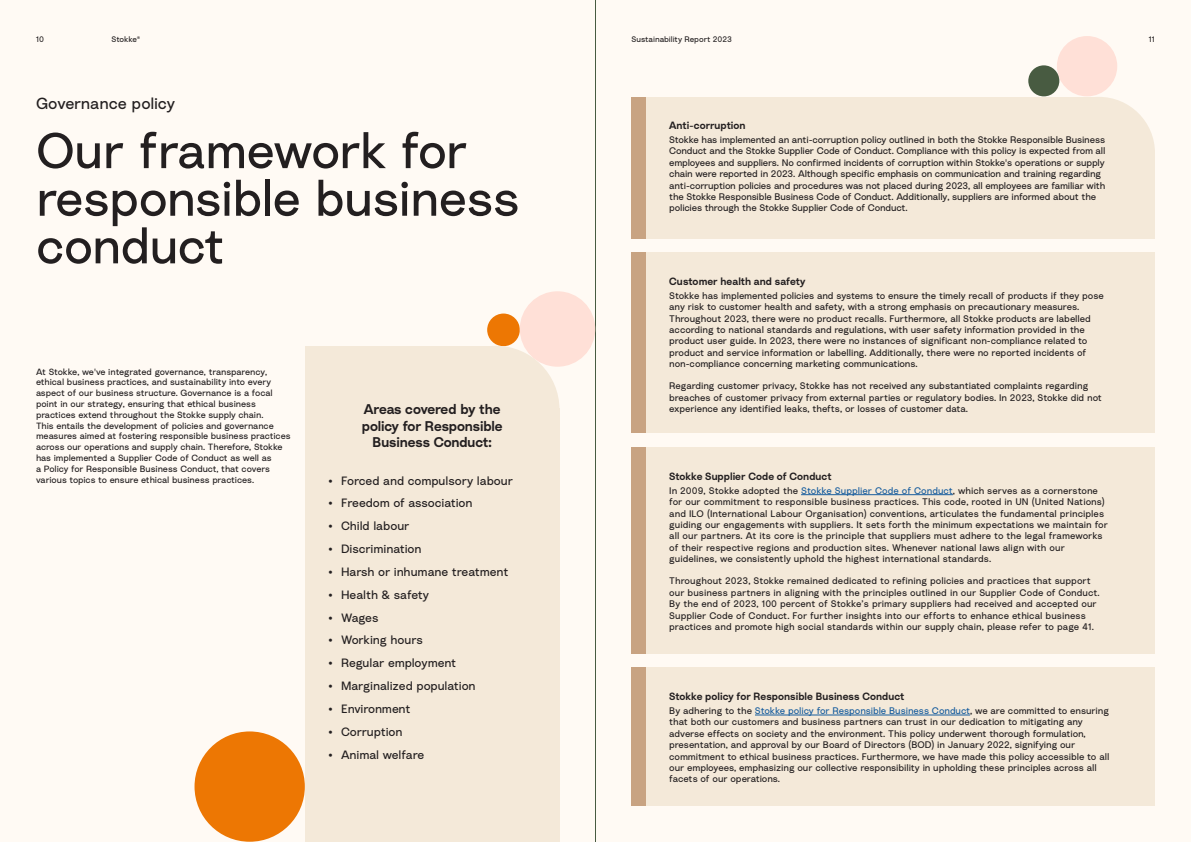
<style>
.page{position:relative;width:1191px;height:842px;background:#fff}
.page>*{position:absolute;margin:0;border:0;box-sizing:border-box;transform-origin:0 0}
.t1{font:50px/47.6px "Stokke";letter-spacing:-.02em;color:#231f20}
.t2{font:16px "Stokke";letter-spacing:-.01em;color:#231f20}
.t3{font:600 14px/16.8px "Stokke";letter-spacing:-.01em;color:#231f20;text-align:center}
.t4{font:12px "Stokke";letter-spacing:-.01em;color:#231f20}
.t5{font:600 10.5px "Stokke";letter-spacing:.005em;color:#231f20}
.t6{font:9.5px/11.4px "Stokke";letter-spacing:-.01em;color:#231f20}
.t7{font:9px/10.8px "Stokke";letter-spacing:-.01em;color:#231f20}
.t8{font:8px "Stokke";letter-spacing:-.005em;color:#231f20}
.s1{color:#175d9e}
</style>
<div class="page">
<div style="left:0;top:0;width:595px;height:842px;background:#fffaf4"></div>
<div style="left:595px;top:0;width:596px;height:842px;background:#fffaf4"></div>
<div style="left:1057px;top:36px;width:60px;height:60px;background:#ffe0d7;border-radius:50%"></div>
<div style="left:1028px;top:65px;width:31px;height:31px;background:#485b41;border-radius:50%"></div>
<div style="left:1042px;top:97px;width:113px;height:112px;background:#f4e9d9;border-radius:50%"></div>
<div style="left:645px;top:97px;width:449px;height:141px;background:#f4e9d9"></div>
<div style="left:1092px;top:153px;width:63px;height:85px;background:#f4e9d9"></div>
<div style="left:645px;top:253px;width:510px;height:180px;background:#f4e9d9"></div>
<div style="left:645px;top:448px;width:510px;height:206px;background:#f4e9d9"></div>
<div style="left:645px;top:668px;width:510px;height:138px;background:#f4e9d9"></div>
<div style="left:305px;top:409px;width:254px;height:433px;background:#f4e9d9"></div>
<div style="left:305px;top:346px;width:191px;height:193px;background:#f4e9d9"></div>
<hr style="left:755px;top:715px;width:215px;height:1px;background:#175d9e">
<hr style="left:801px;top:494px;width:152px;height:1px;background:#175d9e">
<div style="left:631px;top:97px;width:14px;height:141px;background:#c8a382"></div>
<div style="left:631px;top:253px;width:14px;height:180px;background:#c8a382"></div>
<div style="left:631px;top:448px;width:14px;height:206px;background:#c8a382"></div>
<div style="left:631px;top:668px;width:14px;height:138px;background:#c8a382"></div>
<div style="left:487px;top:314px;width:33px;height:32px;background:#ed7703;border-radius:50%"></div>
<hr style="left:595px;top:0;width:1px;height:842px;background:#485b41">
<div style="left:432px;top:346px;width:127px;height:127px;background:#f4e9d9;border-radius:50%"></div>
<div style="left:520px;top:291px;width:75px;height:76px;background:#ffe0d7;border-radius:50%"></div>
<div style="left:194px;top:731px;width:111px;height:111px;background:#ed7703;border-radius:50%"></div>
<p class="t8" style="left:36px;top:34px;width:9px">10</p>
<p class="t8" style="left:111px;top:34px;width:31px">Stokke®</p>
<p class="t8" style="left:631px;top:34px;width:102px">Sustainability Report 2023</p>
<p class="t8" style="left:1149px;top:34px;width:8px">11</p>
<h2 class="t2" style="left:36px;top:93px;width:141px">Governance policy</h2>
<h1 class="t1" style="left:36px;top:125px;width:485px">Our framework for responsible business conduct</h1>
<p class="t7" style="left:36px;top:366px;width:256px">At Stokke, we've integrated governance, transparency, ethical business practices, and sustainability into every aspect of our business structure. Governance is a focal point in our strategy, ensuring that ethical business practices extend throughout the Stokke supply chain.<br>This entails the development of policies and governance measures aimed at fostering responsible business practices across our operations and supply chain. Therefore, Stokke has implemented a Supplier Code of Conduct as well as<br>a Policy for Responsible Business Conduct, that covers various topics to ensure ethical business practices.</p>
<h3 class="t3" style="left:362px;top:400px;width:142px">Areas covered by the policy for Responsible<br>Business Conduct:</h3>
<p class="t4" style="left:328px;top:472px;width:186px">• Forced and compulsory labour</p>
<p class="t4" style="left:328px;top:495px;width:146px">• Freedom of association</p>
<p class="t4" style="left:328px;top:518px;width:83px">• Child labour</p>
<p class="t4" style="left:328px;top:541px;width:95px">• Discrimination</p>
<p class="t4" style="left:328px;top:563px;width:182px">• Harsh or inhumane treatment</p>
<p class="t4" style="left:328px;top:586px;width:102px">• Health &amp; safety</p>
<p class="t4" style="left:328px;top:609px;width:52px">• Wages</p>
<p class="t4" style="left:328px;top:632px;width:96px">• Working hours</p>
<p class="t4" style="left:328px;top:655px;width:130px">• Regular employment</p>
<p class="t4" style="left:328px;top:678px;width:149px">• Marginalized population</p>
<p class="t4" style="left:328px;top:700px;width:84px">• Environment</p>
<p class="t4" style="left:328px;top:723px;width:76px">• Corruption</p>
<p class="t4" style="left:328px;top:746px;width:97px">• Animal welfare</p>
<p class="t5" style="left:669px;top:118px;width:78px">Anti-corruption</p>
<p class="t6" style="left:669px;top:134px;width:438px">Stokke has implemented an anti-corruption policy outlined in both the Stokke Responsible Business Conduct and the Stokke Supplier Code of Conduct. Compliance with this policy is expected from all employees and suppliers. No confirmed incidents of corruption within Stokke's operations or supply chain were reported in 2023. Although specific emphasis on communication and training regarding anti-corruption policies and procedures was not placed during 2023, all employees are familiar with the Stokke Responsible Business Code of Conduct. Additionally, suppliers are informed about the policies through the Stokke Supplier Code of Conduct.</p>
<p class="t5" style="left:669px;top:274px;width:138px">Customer health and safety</p>
<p class="t6" style="left:669px;top:289px;width:436px">Stokke has implemented policies and systems to ensure the timely recall of products if they pose any risk to customer health and safety, with a strong emphasis on precautionary measures.<br>Throughout 2023, there were no product recalls. Furthermore, all Stokke products are labelled according to national standards and regulations, with user safety information provided in the product user guide. In 2023, there were no instances of significant non-compliance related to product and service information or labelling. Additionally, there were no reported incidents of non-compliance concerning marketing communications.</p>
<p class="t6" style="left:669px;top:380px;width:434px">Regarding customer privacy, Stokke has not received any substantiated complaints regarding breaches of customer privacy from external parties or regulatory bodies. In 2023, Stokke did not experience any identified leaks, thefts, or losses of customer data.</p>
<p class="t5" style="left:669px;top:469px;width:164px">Stokke Supplier Code of Conduct</p>
<p class="t6" style="left:669px;top:484px;width:440px">In 2009, Stokke adopted the <span class="s1">Stokke Supplier Code of Conduct</span>, which serves as a cornerstone for our commitment to responsible business practices. This code, rooted in UN (United Nations) and ILO (International Labour Organisation) conventions, articulates the fundamental principles guiding our engagements with suppliers. It sets forth the minimum expectations we maintain for all our partners. At its core is the principle that suppliers must adhere to the legal frameworks of their respective regions and production sites. Whenever national laws align with our guidelines, we consistently uphold the highest international standards.</p>
<p class="t6" style="left:669px;top:575px;width:432px">Throughout 2023, Stokke remained dedicated to refining policies and practices that support our business partners in aligning with the principles outlined in our Supplier Code of Conduct.<br>By the end of 2023, 100 percent of Stokke’s primary suppliers had received and accepted our Supplier Code of Conduct. For further insights into our efforts to enhance ethical business practices and promote high social standards within our supply chain, please refer to page 41.</p>
<p class="t5" style="left:669px;top:689px;width:237px">Stokke policy for Responsible Business Conduct</p>
<p class="t6" style="left:669px;top:705px;width:442px">By adhering to the <span class="s1">Stokke policy for Responsible Business Conduct</span>, we are committed to ensuring that both our customers and business partners can trust in our dedication to mitigating any adverse effects on society and the environment. This policy underwent thorough formulation, presentation, and approval by our Board of Directors (BOD) in January 2022, signifying our commitment to ethical business practices. Furthermore, we have made this policy accessible to all our employees, emphasizing our collective responsibility in upholding these principles across all facets of our operations.</p>
</div>
